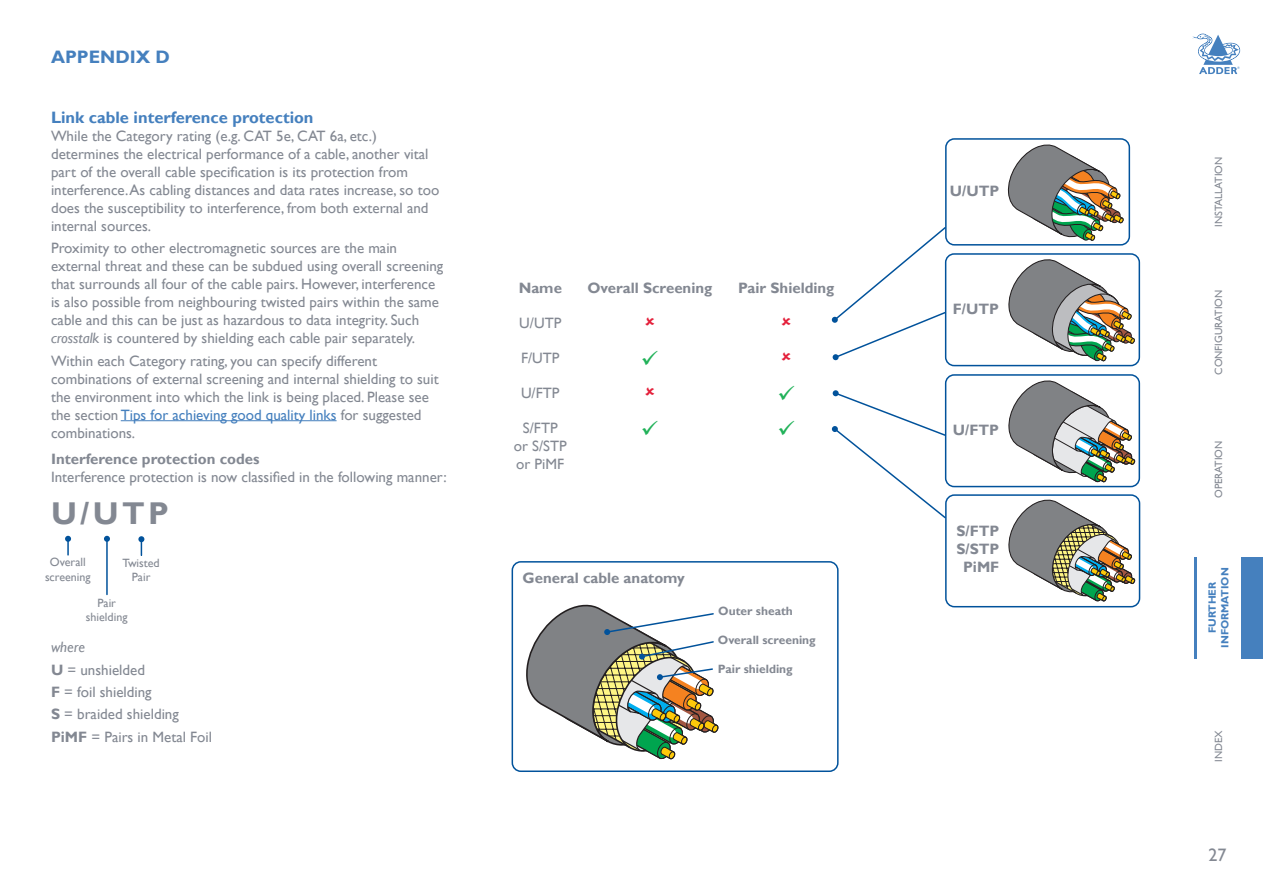
<style>
.page{position:relative;width:1263px;height:893px;background:#fff}
.page>*{position:absolute;margin:0;border:0;box-sizing:border-box;transform-origin:0 0}
.Body{font:700 31.5px "Gill Sans";color:#838892}
.Head_1{font:700 18px "Gill Sans";color:#4580be}
.t1{font:18px "Gill Sans";color:#838892}
.Head_3__no_toc{font:700 16.5px "Gill Sans";color:#4580be}
.Body-2{font:15px/18px "Gill Sans";color:#838892}
.Body-3{font:700 15px/18px "Gill Sans";color:#838892;text-align:center}
.Head_4{font:700 15px "Gill Sans";color:#838892}
.Body-4{font:italic 15px "Gill Sans";color:#838892}
.Body-5{font:700 12px "Gill Sans";color:#838892}
.Diagram_body_-_large{font:12px/14.4px "Gill Sans";color:#838892;text-align:center}
.t2{font:10.5px "Gill Sans";color:#838892}
.t3{font:700 10.5px/12.6px "Gill Sans";color:#4580be;text-align:center}
.s1{font-style:italic}
.s2{color:#4580be}
.s3{font-weight:700}
</style>
<div class="page">
<svg style="left:1192px;top:34px;width:48px;height:40px"></svg>
<div style="left:1241px;top:557px;width:22px;height:102px;background:#4580be"></div>
<hr style="left:1194px;top:557px;width:2px;height:102px;background:#4580be">
<hr style="left:121px;top:420px;width:216px;height:1px;background:#4580be">
<svg style="left:1008px;top:499px;width:127px;height:102px"></svg>
<svg style="left:1008px;top:259px;width:127px;height:102px"></svg>
<svg style="left:1008px;top:380px;width:127px;height:102px"></svg>
<svg style="left:1008px;top:144px;width:115px;height:97px"></svg>
<div style="left:945px;top:138px;width:185px;height:108px;border:2px solid #01529b;border-radius:9px"></div>
<div style="left:945px;top:253px;width:195px;height:113px;border:2px solid #01529b;border-radius:9px"></div>
<svg style="left:832px;top:226px;width:115px;height:134px"></svg>
<div style="left:945px;top:374px;width:195px;height:113px;border:2px solid #01529b;border-radius:9px"></div>
<div style="left:945px;top:494px;width:195px;height:113px;border:2px solid #01529b;border-radius:9px"></div>
<svg style="left:832px;top:390px;width:115px;height:130px"></svg>
<svg style="left:526px;top:604px;width:193px;height:155px"></svg>
<div style="left:512px;top:561px;width:326px;height:211px;border:2px solid #01529b;border-radius:9px"></div>
<svg style="left:65px;top:536px;width:6px;height:19px"></svg>
<hr style="left:106px;top:539px;width:2px;height:55px;background:#01529b">
<svg style="left:104px;top:536px;width:6px;height:6px"></svg>
<svg style="left:138px;top:536px;width:6px;height:19px"></svg>
<p class="Head_1" style="left:51px;top:47px;width:120px">APPENDIX D</p>
<p class="Head_3__no_toc" style="left:51px;top:108px;width:264px">Link cable interference protection</p>
<p class="Body-2" style="left:51px;top:127px;width:390px">While the Category rating (e.g. CAT 5e, CAT 6a, etc.) determines the electrical performance of a cable, another vital part of the overall cable specification is its protection from interference. As cabling distances and data rates increase, so too does the susceptibility to interference, from both external and internal sources.</p>
<p class="Body-2" style="left:51px;top:240px;width:394px">Proximity to other electromagnetic sources are the main external threat and these can be subdued using overall screening that surrounds all four of the cable pairs. However, interference is also possible from neighbouring twisted pairs within the same cable and this can be just as hazardous to data integrity. Such <span class="s1">crosstalk</span> is countered by shielding each cable pair separately.</p>
<p class="Body-2" style="left:51px;top:352px;width:389px">Within each Category rating, you can specify different combinations of external screening and internal shielding to suit the environment into which the link is being placed. Please see the section <span class="s2">Tips for achieving good quality links</span> for suggested combinations.</p>
<p class="Head_4" style="left:51px;top:450px;width:210px">Interference protection codes</p>
<p class="Body-2" style="left:51px;top:468px;width:397px">Interference protection is now classified in the following manner:</p>
<p class="Body" style="left:51px;top:495px;width:119px">U/UTP</p>
<p class="Diagram_body_-_large" style="left:45px;top:555px;width:47px">Overall screening</p>
<p class="Diagram_body_-_large" style="left:86px;top:596px;width:43px">Pair shielding</p>
<p class="Diagram_body_-_large" style="left:123px;top:556px;width:39px">Twisted<br>Pair</p>
<p class="Body-4" style="left:51px;top:639px;width:35px">where</p>
<p class="Body-2" style="left:51px;top:661px;width:95px"><span class="s3">U</span> = unshielded</p>
<p class="Body-2" style="left:51px;top:683px;width:102px"><span class="s3">F</span> = foil shielding</p>
<p class="Body-2" style="left:51px;top:705px;width:129px"><span class="s3">S</span> = braided shielding</p>
<p class="Body-2" style="left:51px;top:728px;width:162px"><span class="s3">PiMF</span> = Pairs in Metal Foil</p>
<p class="Body-3" style="left:519px;top:279px;width:45px">Name</p>
<p class="Body-3" style="left:587px;top:279px;width:126px">Overall Screening</p>
<p class="Body-3" style="left:738px;top:279px;width:98px">Pair Shielding</p>
<p class="Body-2" style="left:519px;top:314px;width:44px">U/UTP</p>
<p class="Body-2" style="left:521px;top:349px;width:40px">F/UTP</p>
<p class="Body-2" style="left:521px;top:384px;width:40px">U/FTP</p>
<p class="Body-2" style="left:523px;top:419px;width:36px">S/FTP</p>
<p class="Body-2" style="left:514px;top:437px;width:55px">or S/STP or PiMF</p>
<p class="Head_4" style="left:523px;top:569px;width:164px">General cable anatomy</p>
<p class="Body-5" style="left:718px;top:604px;width:76px">Outer sheath</p>
<p class="Body-5" style="left:718px;top:633px;width:99px">Overall screening</p>
<p class="Body-5" style="left:718px;top:662px;width:76px">Pair shielding</p>
<p class="Body-3" style="left:950px;top:183px;width:51px">U/UTP</p>
<p class="Body-3" style="left:953px;top:300px;width:48px">F/UTP</p>
<p class="Body-3" style="left:953px;top:421px;width:48px">U/FTP</p>
<p class="Body-3" style="left:956px;top:522px;width:44px">S/FTP<br>S/STP<br>PiMF</p>
<p class="t2" style="left:1212px;top:227px;width:71px;rotate:-90deg">INSTALLATION</p>
<p class="t2" style="left:1212px;top:375px;width:87px;rotate:-90deg">CONFIGURATION</p>
<p class="t2" style="left:1212px;top:498px;width:59px;rotate:-90deg">OPERATION</p>
<p class="t3" style="left:1206px;top:648px;width:82px;rotate:-90deg">FURTHER<br>INFORMATION</p>
<p class="t2" style="left:1212px;top:762px;width:33px;rotate:-90deg">INDEX</p>
<p class="t1" style="left:1208px;top:844px;width:19px">27</p>
</div>
